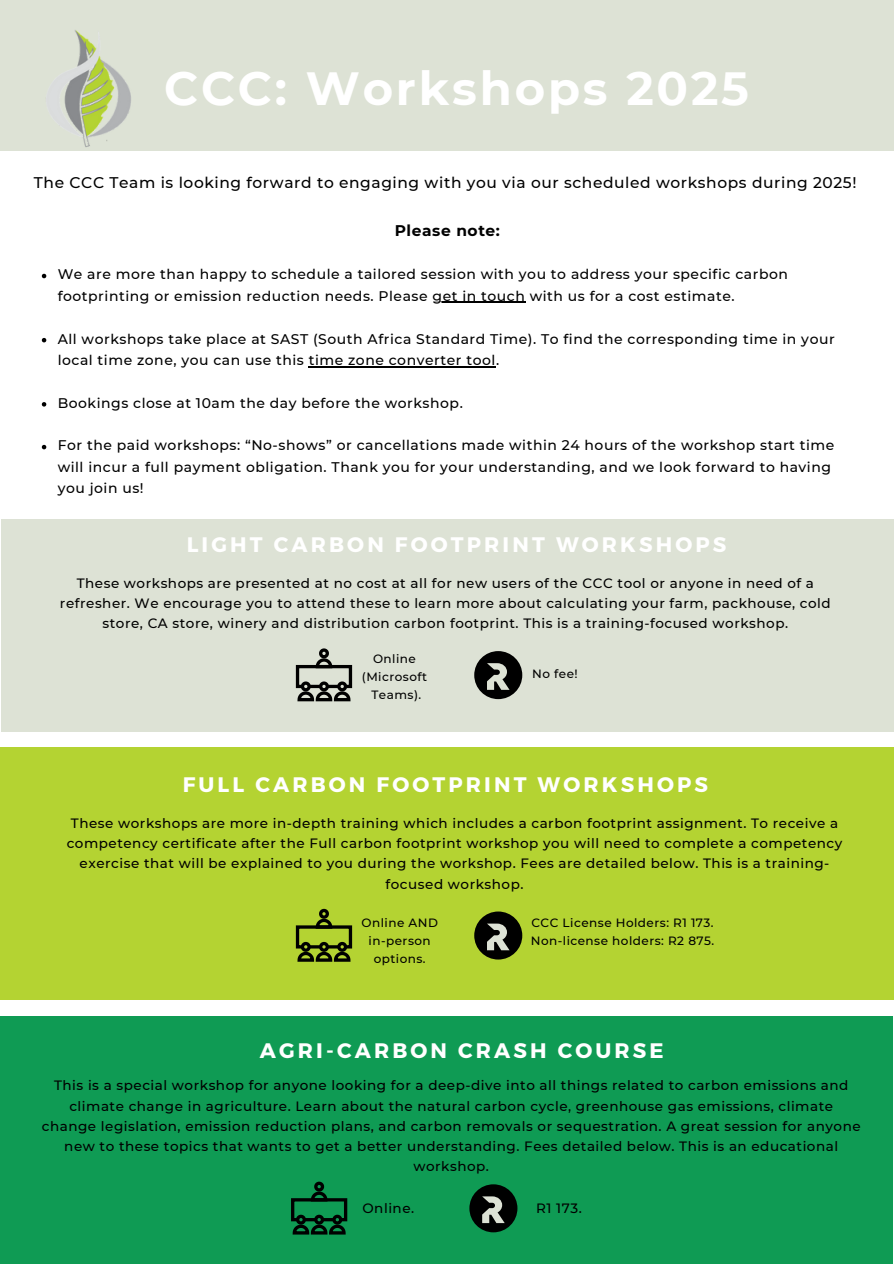
<style>
.page{position:relative;width:894px;height:1264px;background:#fff}
.page>*{position:absolute;margin:0;border:0;box-sizing:border-box;transform-origin:0 0}
.t1{font:700 46.5px "Montserrat";letter-spacing:.06em;color:#fff}
.t2{font:700 21px "Montserrat";letter-spacing:.15em;color:#fff}
.t3{font:500 15.45px "Montserrat";letter-spacing:.04em;color:#000}
.t4{font:700 15.45px "Montserrat";letter-spacing:.04em;color:#000}
.t5{font:500 13.95px/21.3px "Montserrat";letter-spacing:.04em;color:#000}
.t6{font:500 13.5px/20.2px "Montserrat";letter-spacing:.04em;color:#000;text-align:center}
.t7{font:500 12px/18px "Montserrat";letter-spacing:.04em;color:#000;text-align:center}
</style>
<div class="page">
<div style="left:0;top:0;width:893px;height:151px;background:#dde2d5"></div>
<div style="left:1px;top:519px;width:892px;height:213px;background:#dde2d5"></div>
<svg style="left:296px;top:648px;width:56px;height:53px"></svg>
<div style="left:474px;top:651px;width:48px;height:48px;background:#000;border-radius:50%"></div>
<svg style="left:487px;top:663px;width:22px;height:27px"></svg>
<div style="left:0;top:1015px;width:891px;height:248px;background:#0f9b54"></div>
<div style="left:1px;top:747px;width:892px;height:252px;background:#b4d332"></div>
<svg style="left:296px;top:908px;width:56px;height:53px"></svg>
<div style="left:474px;top:911px;width:48px;height:48px;background:#000;border-radius:50%"></div>
<svg style="left:487px;top:923px;width:22px;height:27px"></svg>
<svg style="left:291px;top:1181px;width:56px;height:53px"></svg>
<div style="left:469px;top:1184px;width:48px;height:48px;background:#000;border-radius:50%"></div>
<svg style="left:482px;top:1196px;width:22px;height:26px"></svg>
<img style="left:34px;top:20px;width:112px;height:131px">
<svg style="left:42px;top:274px;width:4px;height:4px"></svg>
<hr style="left:432px;top:302px;width:93px;height:1px;background:#000">
<svg style="left:42px;top:338px;width:4px;height:4px"></svg>
<hr style="left:308px;top:366px;width:188px;height:1px;background:#000">
<svg style="left:42px;top:402px;width:4px;height:4px"></svg>
<svg style="left:42px;top:445px;width:4px;height:4px"></svg>
<p class="t1" style="left:164px;top:59px;width:586px">CCC: Workshops 2025</p>
<p class="t3" style="left:34px;top:173px;width:823px">The CCC Team is looking forward to engaging with you via our scheduled workshops during 2025!</p>
<p class="t4" style="left:394px;top:220px;width:107px">Please note:</p>
<p class="t5" style="left:58px;top:264px;width:731px">We are more than happy to schedule a tailored session with you to address your specific carbon footprinting or emission reduction needs. Please get in touch with us for a cost estimate.</p>
<h2 class="t5" style="left:58px;top:328px;width:778px">All workshops take place at SAST (South Africa Standard Time). To find the corresponding time in your local time zone, you can use this time zone converter tool.</h2>
<h6 class="t5" style="left:58px;top:392px;width:406px">Bookings close at 10am the day before the workshop.</h6>
<p class="t5" style="left:58px;top:435px;width:778px">For the paid workshops: “No-shows” or cancellations made within 24 hours of the workshop start time will incur a full payment obligation. Thank you for your understanding, and we look forward to having you join us!</p>
<p class="t2" style="left:187px;top:530px;width:541px">LIGHT CARBON FOOTPRINT WORKSHOPS</p>
<p class="t6" style="left:60px;top:572px;width:772px">These workshops are presented at no cost at all for new users of the CCC tool or anyone in need of a refresher. We encourage you to attend these to learn more about calculating your farm, packhouse, cold store, CA store, winery and distribution carbon footprint. This is a training-focused workshop.</p>
<p class="t7" style="left:373px;top:649px;width:44px">Online</p>
<h1 class="t7" style="left:362px;top:667px;width:67px">(Microsoft</h1>
<p class="t7" style="left:371px;top:685px;width:51px">Teams).</p>
<p class="t7" style="left:532px;top:664px;width:47px">No fee!</p>
<p class="t2" style="left:183px;top:770px;width:526px">FULL CARBON FOOTPRINT WORKSHOPS</p>
<p class="t6" style="left:67px;top:812px;width:777px">These workshops are more in-depth training which includes a carbon footprint assignment. To receive a competency certificate after the Full carbon footprint workshop you will need to complete a competency exercise that will be explained to you during the workshop. Fees are detailed below. This is a training&shy;focused workshop.</p>
<h3 class="t7" style="left:361px;top:913px;width:78px">Online AND</h3>
<h3 class="t7" style="left:368px;top:931px;width:64px">in-person options.</h3>
<p class="t7" style="left:530px;top:913px;width:185px;text-align:left">CCC License Holders: R1 173.<br>Non-license holders: R2 875.</p>
<h2 class="t2" style="left:260px;top:1036px;width:405px">AGRI-CARBON CRASH COURSE</h2>
<p class="t6" style="left:42px;top:1075px;width:820px">This is a special workshop for anyone looking for a deep-dive into all things related to carbon emissions and climate change in agriculture. Learn about the natural carbon cycle, greenhouse gas emissions, climate change legislation, emission reduction plans, and carbon removals or sequestration. A great session for anyone new to these topics that wants to get a better understanding. Fees detailed below. This is an educational workshop.</p>
<p class="t6" style="left:362px;top:1198px;width:53px">Online.</p>
<h6 class="t6" style="left:536px;top:1198px;width:47px">R1 173.</h6>
</div>
